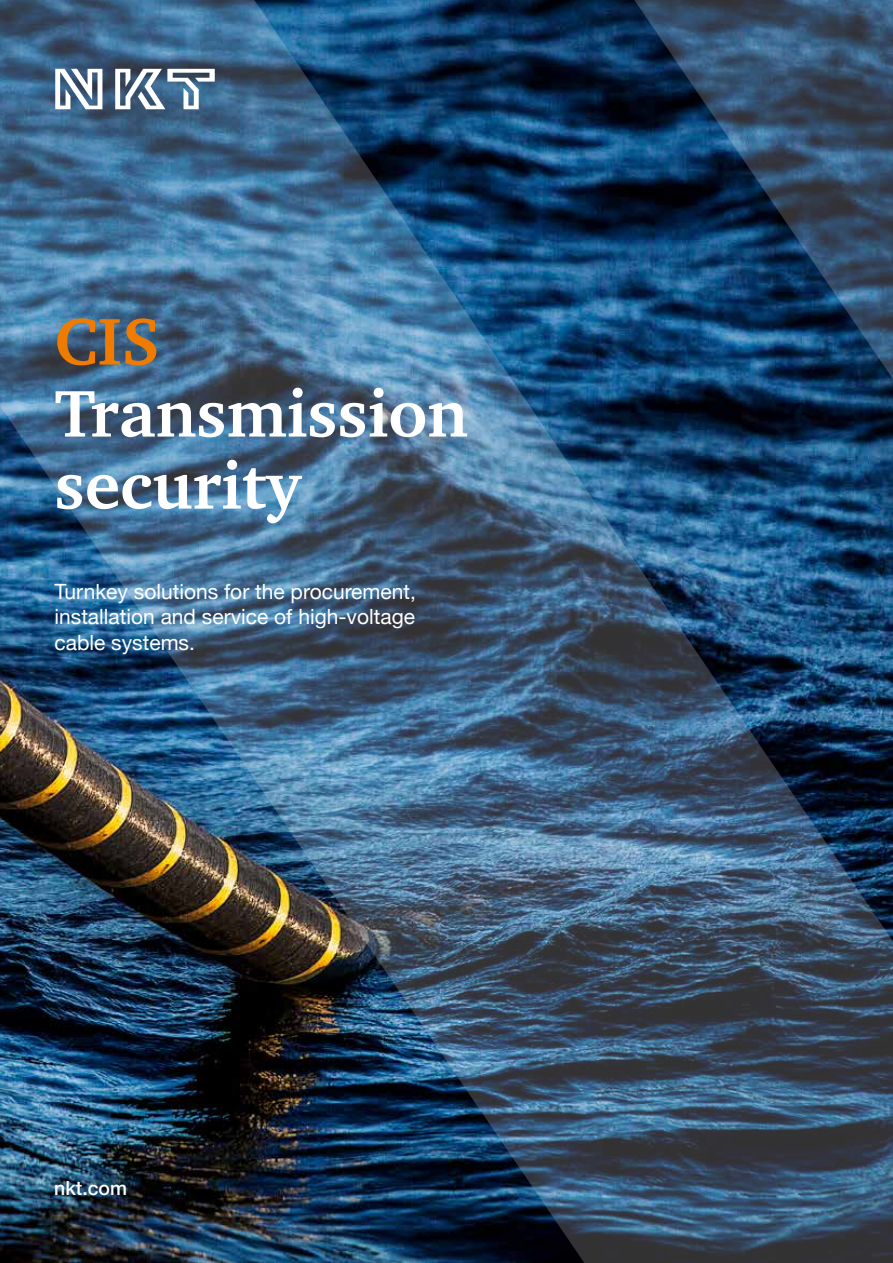
<style>
.page{position:relative;width:893px;height:1263px;background:#fff}
.page>*{position:absolute;margin:0;border:0;box-sizing:border-box;transform-origin:0 0}
.t1{font:700 67.5px/72px "Charter";color:#fff}
.t2{font:700 67.5px "Charter";color:#ef7b00}
.t3{font:21px/25.5px "Helvetica Neue";color:#fff;text-align:justify}
.t4{font:500 19.5px "Helvetica Neue";color:#fff}
</style>
<div class="page">
<img style="left:0;top:0;width:893px;height:1263px">
<svg style="left:55px;top:69px;width:160px;height:40px"></svg>
<h1 class="t2" style="left:54px;top:283px;width:107px">CIS</h1>
<h1 class="t1" style="left:54px;top:376px;width:415px">Transmission security</h1>
<p class="t3" style="left:54px;top:579px;width:363px">Turnkey solutions for the procurement, installation and service of high-voltage cable systems.</p>
<p class="t4" style="left:54px;top:1172px;width:74px">nkt.com</p>
</div>
